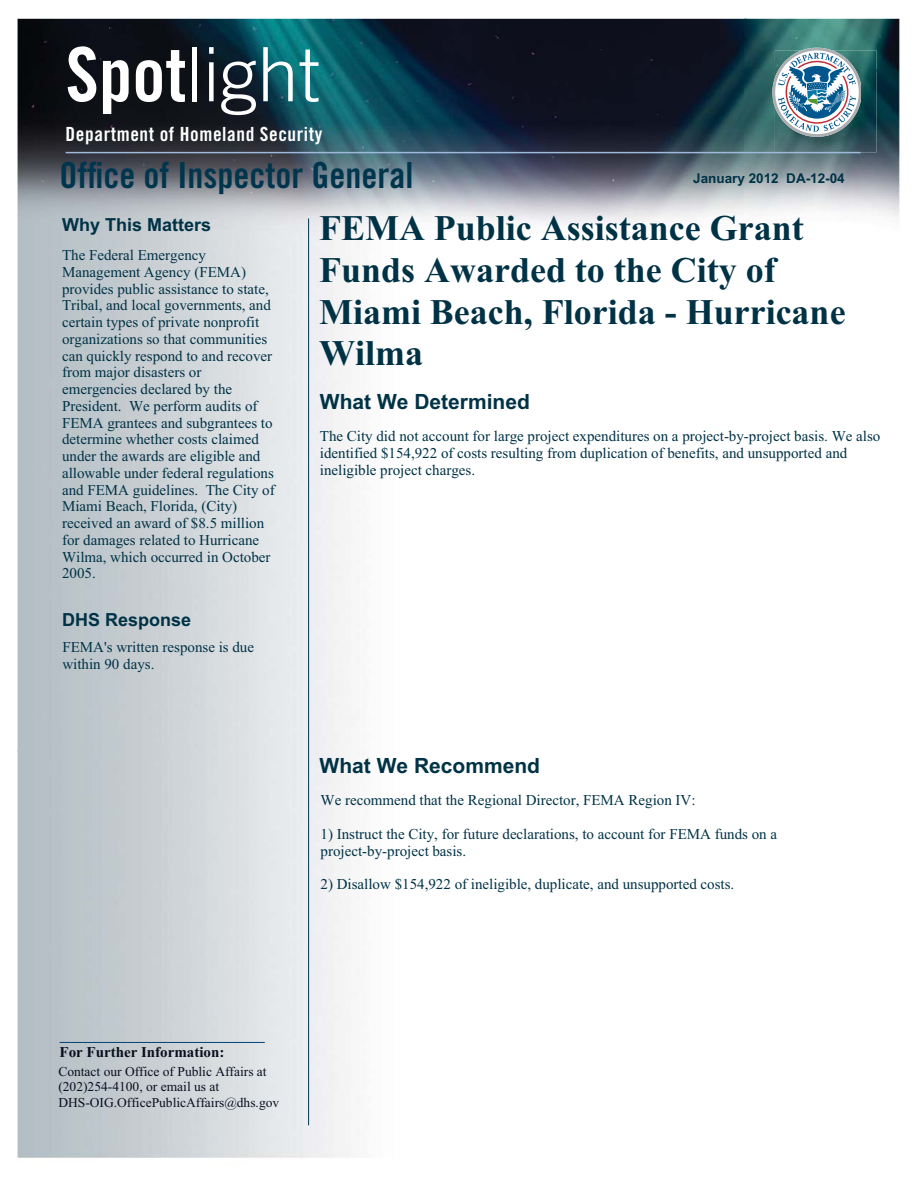
<style>
.page{position:relative;width:918px;height:1188px;background:#fff}
.page>*{position:absolute;margin:0;border:0;box-sizing:border-box;transform-origin:0 0}
.t1{font:300 75px "Trade Gothic LT Std";color:#fff}
.t2{font:700 36px "Times New Roman";color:#003246}
.t3{font:36px "Trade Gothic LT Std Bd Cn 20";color:#00364d}
.t4{font:700 21px "Arial";color:#003246}
.t5{font:19.5px "Trade Gothic LT Std Bd Cn 20";letter-spacing:.03em;color:#fff}
.t6{font:700 18px "Arial";color:#003246}
.t7{font:15px/16.8px "Times New Roman";color:#003246}
.t8{font:700 15px "Times New Roman";color:#0b0f1f}
.t9{font:13.5px/15.5px "Times New Roman";color:#0b0f22}
.t10{font:700 13.5px "Arial";color:#003246}
.s1{font-family:"Trade Gothic LT Std Bd Cn 20";font-weight:400}
</style>
<div class="page">
<img style="left:18px;top:19px;width:727px;height:1139px">
<img style="left:745px;top:19px;width:155px;height:51px">
<img style="left:745px;top:70px;width:52px;height:143px">
<img style="left:851px;top:70px;width:49px;height:147px">
<img style="left:797px;top:153px;width:54px;height:58px">
<img style="left:775px;top:50px;width:101px;height:102px">
<img style="left:777px;top:137px;width:84px;height:7px">
<svg style="left:772px;top:47px;width:89px;height:90px"></svg>
<hr style="left:60px;top:1042px;width:205px;height:1px;background:#047">
<hr style="left:66px;top:152px;width:795px;height:1px;background:#9eb9da">
<hr style="left:308px;top:219px;width:1px;height:906px;background:#00364d">
<p class="t1" style="left:66px;top:32px;width:256px"><span class="s1">Spot</span>light</p>
<p class="t5" style="left:66px;top:123px;width:258px">Department of Homeland Security</p>
<p class="t3" style="left:60px;top:155px;width:355px">Office of Inspector General</p>
<p class="t10" style="left:693px;top:170px;width:153px">January 2012 DA-12-04</p>
<p class="t6" style="left:62px;top:214px;width:151px">Why This Matters</p>
<p class="t2" style="left:319px;top:207px;width:486px">FEMA Public Assistance Grant</p>
<p class="t7" style="left:62px;top:248px;width:208px">The Federal Emergency<br>Management Agency (FEMA) provides public assistance to state,</p>
<p class="t2" style="left:319px;top:249px;width:458px">Funds Awarded to the City of</p>
<p class="t7" style="left:62px;top:298px;width:210px">Tribal, and local governments, and certain types of private nonprofit</p>
<p class="t2" style="left:319px;top:290px;width:528px">Miami Beach, Florida - Hurricane</p>
<p class="t7" style="left:62px;top:332px;width:212px">organizations so that communities can quickly respond to and recover from major disasters or</p>
<p class="t2" style="left:319px;top:332px;width:106px">Wilma</p>
<p class="t7" style="left:62px;top:382px;width:197px">emergencies declared by the<br>President. We perform audits of</p>
<p class="t4" style="left:320px;top:389px;width:212px">What We Determined</p>
<p class="t7" style="left:62px;top:416px;width:212px">FEMA grantees and subgrantees to determine whether costs claimed</p>
<p class="t7" style="left:320px;top:429px;width:562px">The City did not account for large project expenditures on a project-by-project basis. We also</p>
<p class="t7" style="left:62px;top:449px;width:200px">under the awards are eligible and</p>
<p class="t7" style="left:320px;top:446px;width:529px">identified $154,922 of costs resulting from duplication of benefits, and unsupported and</p>
<p class="t7" style="left:62px;top:466px;width:213px">allowable under federal regulations</p>
<p class="t7" style="left:320px;top:463px;width:157px">ineligible project charges.</p>
<p class="t7" style="left:62px;top:483px;width:214px">and FEMA guidelines. The City of<br>Miami Beach, Florida, (City) received an award of $8.5 million for damages related to Hurricane<br>Wilma, which occurred in October<br>2005.</p>
<p class="t6" style="left:62px;top:609px;width:131px">DHS Response</p>
<p class="t7" style="left:62px;top:640px;width:193px">FEMA's written response is due within 90 days.</p>
<p class="t4" style="left:320px;top:754px;width:222px">What We Recommend</p>
<p class="t7" style="left:321px;top:793px;width:376px">We recommend that the Regional Director, FEMA Region IV:</p>
<p class="t7" style="left:321px;top:827px;width:458px">1) Instruct the City, for future declarations, to account for FEMA funds on a project-by-project basis.</p>
<p class="t7" style="left:321px;top:877px;width:415px">2) Disallow $154,922 of ineligible, duplicate, and unsupported costs.</p>
<p class="t8" style="left:60px;top:1043px;width:166px">For Further Information:</p>
<p class="t9" style="left:58px;top:1065px;width:222px">Contact our Office of Public Affairs at (202)254-4100, or email us at<br>DHS-OIG.OfficePublicAffairs@dhs.gov</p>
</div>
